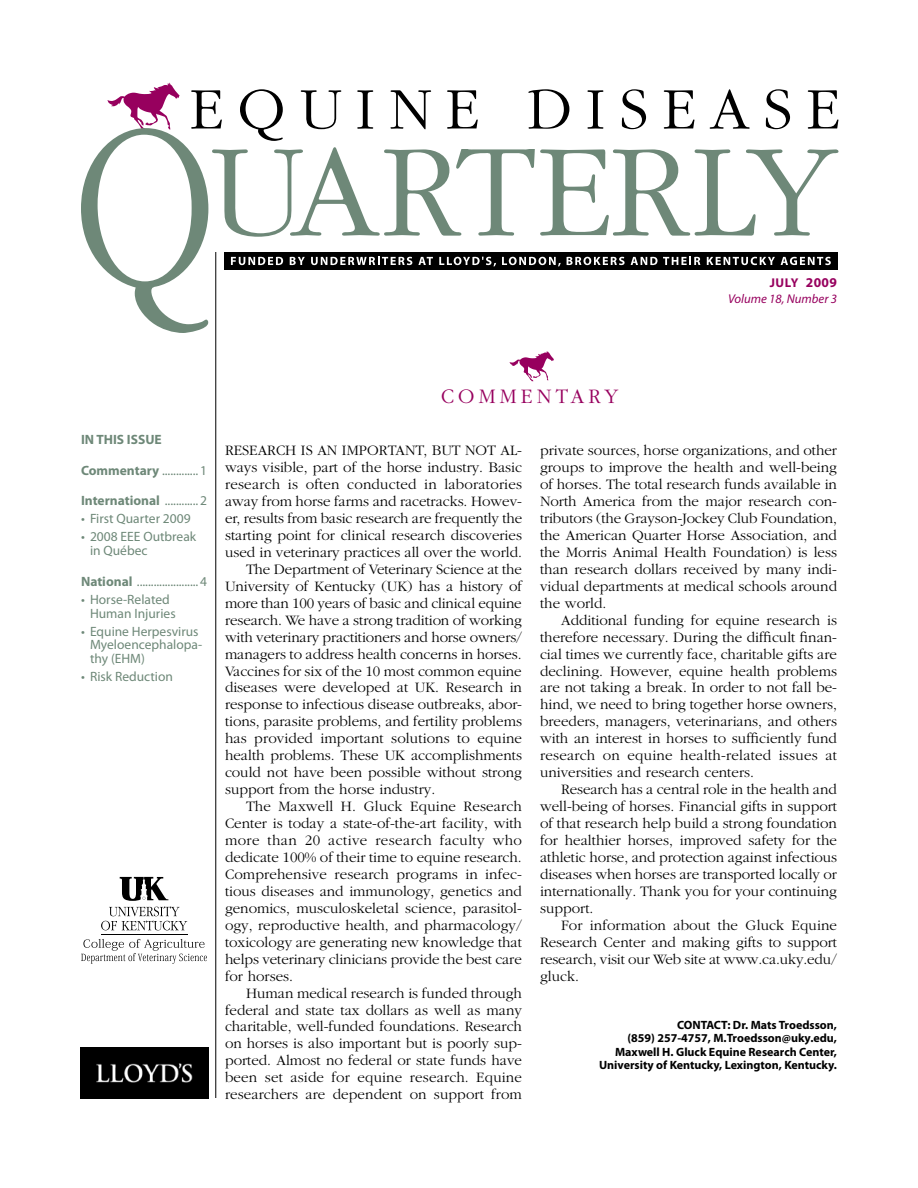
<style>
.page{position:relative;width:918px;height:1188px;background:#fff}
.page>*{position:absolute;margin:0;border:0;box-sizing:border-box;transform-origin:0 0}
.t1{font:300 21.45px "Garamond";letter-spacing:.2em;color:#97005e}
.t2{font:300 15px/17px "Garamond";color:#000}
.t3{font:13.5px/13.5px "Myriad Pro";color:#6e8878}
.t4{font:700 13.5px "Myriad Pro";color:#6e8878}
.t5{font:italic 12.75px/16.5px "Myriad Pro";color:#97005e;text-align:right}
.t6{font:700 12px/13.5px "Myriad Pro";color:#000;text-align:right}
.s1{font-weight:700;font-style:normal}
.s2{font-weight:700;font-style:normal;font-size:13.5px}
.s3{font-weight:700}
.s4{font-weight:400}
</style>
<div class="page">
<hr style="left:216px;top:90px;width:1px;height:1008px;background:#000">
<svg style="left:510px;top:351px;width:44px;height:30px"></svg>
<svg style="left:101px;top:877px;width:86px;height:53px"></svg>
<svg style="left:81px;top:939px;width:126px;height:25px"></svg>
<hr style="left:101px;top:935px;width:86px;height:1px;background:#000">
<svg style="left:81px;top:82px;width:757px;height:250px"></svg>
<div style="left:449px;top:135px;width:91px;height:14px;background:#fff"></div>
<img style="left:81px;top:1048px;width:127px;height:51px">
<p class="t5" style="left:728px;top:274px;width:110px"><span class="s1">July</span> <span class="s2">2009<br></span>Volume 18, Number 3</p>
<p class="t4" style="left:81px;top:430px;width:82px">IN THIS ISSUE</p>
<p class="t3" style="left:81px;top:464px;width:128px"><span class="s3">Commentary</span> .............1</p>
<p class="t4" style="left:81px;top:492px;width:128px">International <span class="s4">............2</span></p>
<p class="t3" style="left:81px;top:512px;width:111px">• First Quarter 2009</p>
<p class="t3" style="left:90px;top:530px;width:108px;text-indent:-9px">• 2008 EEE Outbreak in Québec</p>
<p class="t3" style="left:81px;top:575px;width:128px"><span class="s3">National</span> ......................4</p>
<p class="t3" style="left:90px;top:593px;width:87px;text-indent:-9px">• Horse-Related<br>Human Injuries</p>
<p class="t3" style="left:90px;top:624px;width:114px;text-indent:-9px">• Equine Herpesvirus<br>Myeloencephalopa&shy;thy (EHM)</p>
<p class="t3" style="left:81px;top:669px;width:93px">• Risk Reduction</p>
<h1 class="t1" style="left:441px;top:385px;width:179px">COMMENTARY</h1>
<p class="t2" style="left:225px;top:442px;width:299px">Research is an important, but not al&shy;ways visible, part of the horse industry. Basic research is often conducted in laboratories away from horse farms and racetracks. Howev&shy;er, results from basic research are frequently the starting point for clinical research discoveries used in veterinary practices all over the world.<br>The Department of Veterinary Science at the University of Kentucky (UK) has a history of more than 100 years of basic and clinical equine research. We have a strong tradition of working with veterinary practitioners and horse owners/ managers to address health concerns in horses.<br>Vaccines for six of the 10 most common equine diseases were developed at UK. Research in response to infectious disease outbreaks, abor&shy;tions, parasite problems, and fertility problems has provided important solutions to equine health problems. These UK accomplishments could not have been possible without strong support from the horse industry.<br>The Maxwell H. Gluck Equine Research Center is today a state-of-the-art facility, with more than 20 active research faculty who dedicate 100% of their time to equine research.<br>Comprehensive research programs in infec&shy;tious diseases and immunology, genetics and genomics, musculoskeletal science, parasitol&shy;ogy, reproductive health, and pharmacology/ toxicology are generating new knowledge that helps veterinary clinicians provide the best care for horses.<br>Human medical research is funded through federal and state tax dollars as well as many charitable, well-funded foundations. Research on horses is also important but is poorly sup&shy;ported. Almost no federal or state funds have been set aside for equine research. Equine researchers are dependent on support from</p>
<p class="t2" style="left:540px;top:442px;width:299px">private sources, horse organizations, and other groups to improve the health and well-being of horses. The total research funds available in North America from the major research con&shy;tributors (the Grayson-Jockey Club Foundation, the American Quarter Horse Association, and the Morris Animal Health Foundation) is less than research dollars received by many indi&shy;vidual departments at medical schools around the world.<br>Additional funding for equine research is therefore necessary. During the difficult finan&shy;cial times we currently face, charitable gifts are declining. However, equine health problems are not taking a break. In order to not fall be&shy;hind, we need to bring together horse owners, breeders, managers, veterinarians, and others with an interest in horses to sufficiently fund research on equine health-related issues at universities and research centers.</p>
<p class="t2" style="left:540px;top:781px;width:299px;text-align:justify;text-indent:21px">Research has a central role in the health and well-being of horses. Financial gifts in support of that research help build a strong foundation for healthier horses, improved safety for the athletic horse, and protection against infectious diseases when horses are transported locally or internationally. Thank you for your continuing support.</p>
<p class="t2" style="left:540px;top:917px;width:299px;text-align:justify;text-indent:21px">For information about the Gluck Equine Research Center and making gifts to support research, visit our Web site at www.ca.uky.edu/ gluck.</p>
<p class="t6" style="left:599px;top:1017px;width:239px">CONTACT: Dr. Mats Troedsson,<br>(859) 257-4757, M.Troedsson@uky.edu, Maxwell H. Gluck Equine Research Center, University of Kentucky, Lexington, Kentucky.</p>
</div>
